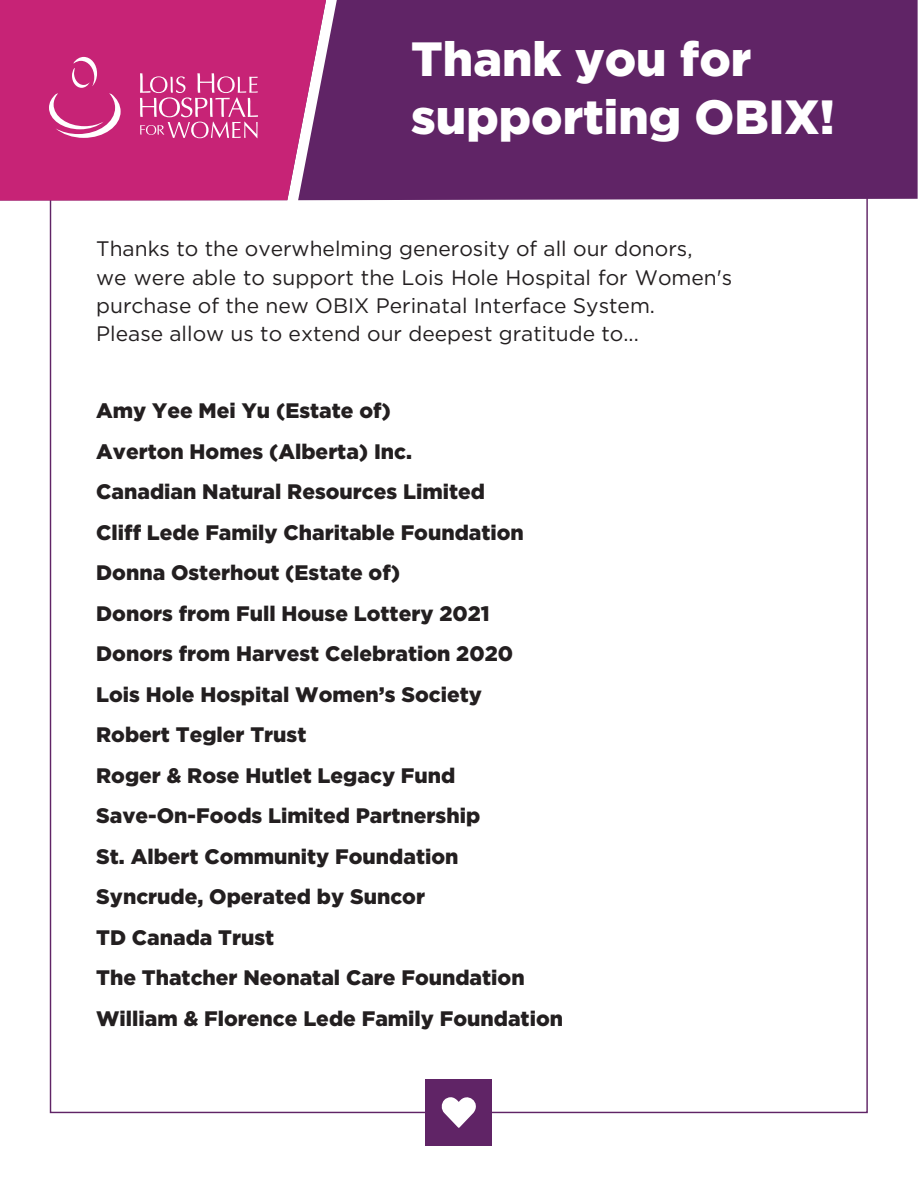
<style>
.page{position:relative;width:918px;height:1188px;background:#fff}
.page>*{position:absolute;margin:0;border:0;box-sizing:border-box;transform-origin:0 0}
.t1{font:900 48px/57.3px "Gotham";color:#fff}
.t2{font:900 21px "Gotham";color:#231f20}
.t3{font:21px/28.2px "Gotham";color:#231f20}
</style>
<div class="page">
<div style="left:425px;top:1079px;width:67px;height:67px;background:#602466"></div>
<svg style="left:441px;top:1097px;width:35px;height:31px"></svg>
<div style="left:326px;top:0;width:592px;height:200px;background:#602466"></div>
<svg style="left:0;top:0;width:326px;height:201px;background:#c42b7a"></svg>
<svg style="left:49px;top:57px;width:72px;height:81px;background:#cf448a"></svg>
<svg style="left:140px;top:73px;width:118px;height:65px;background:#d24f91"></svg>
<p class="t1" style="left:411px;top:30px;width:425px">Thank you for supporting OBIX!</p>
<p class="t3" style="left:96px;top:235px;width:598px">Thanks to the overwhelming generosity of all our donors,</p>
<p class="t3" style="left:96px;top:263px;width:638px">we were able to support the Lois Hole Hospital for Women's purchase of the new OBIX Perinatal Interface System.</p>
<p class="t3" style="left:96px;top:319px;width:544px">Please allow us to extend our deepest gratitude to...</p>
<p class="t2" style="left:96px;top:398px;width:296px">Amy Yee Mei Yu (Estate of)</p>
<p class="t2" style="left:96px;top:438px;width:317px">Averton Homes (Alberta) Inc.</p>
<p class="t2" style="left:96px;top:479px;width:390px">Canadian Natural Resources Limited</p>
<p class="t2" style="left:96px;top:519px;width:429px">Cliff Lede Family Charitable Foundation</p>
<p class="t2" style="left:96px;top:560px;width:305px">Donna Osterhout (Estate of)</p>
<p class="t2" style="left:96px;top:600px;width:395px">Donors from Full House Lottery 2021</p>
<p class="t2" style="left:96px;top:641px;width:418px">Donors from Harvest Celebration 2020</p>
<p class="t2" style="left:96px;top:681px;width:387px">Lois Hole Hospital Women’s Society</p>
<p class="t2" style="left:96px;top:722px;width:212px">Robert Tegler Trust</p>
<p class="t2" style="left:96px;top:762px;width:361px">Roger &amp; Rose Hutlet Legacy Fund</p>
<p class="t2" style="left:96px;top:803px;width:385px">Save-On-Foods Limited Partnership</p>
<p class="t2" style="left:96px;top:843px;width:364px">St. Albert Community Foundation</p>
<p class="t2" style="left:96px;top:884px;width:330px">Syncrude, Operated by Suncor</p>
<p class="t2" style="left:96px;top:924px;width:180px">TD Canada Trust</p>
<p class="t2" style="left:96px;top:965px;width:430px">The Thatcher Neonatal Care Foundation</p>
<p class="t2" style="left:96px;top:1005px;width:468px">William &amp; Florence Lede Family Foundation</p>
</div>
